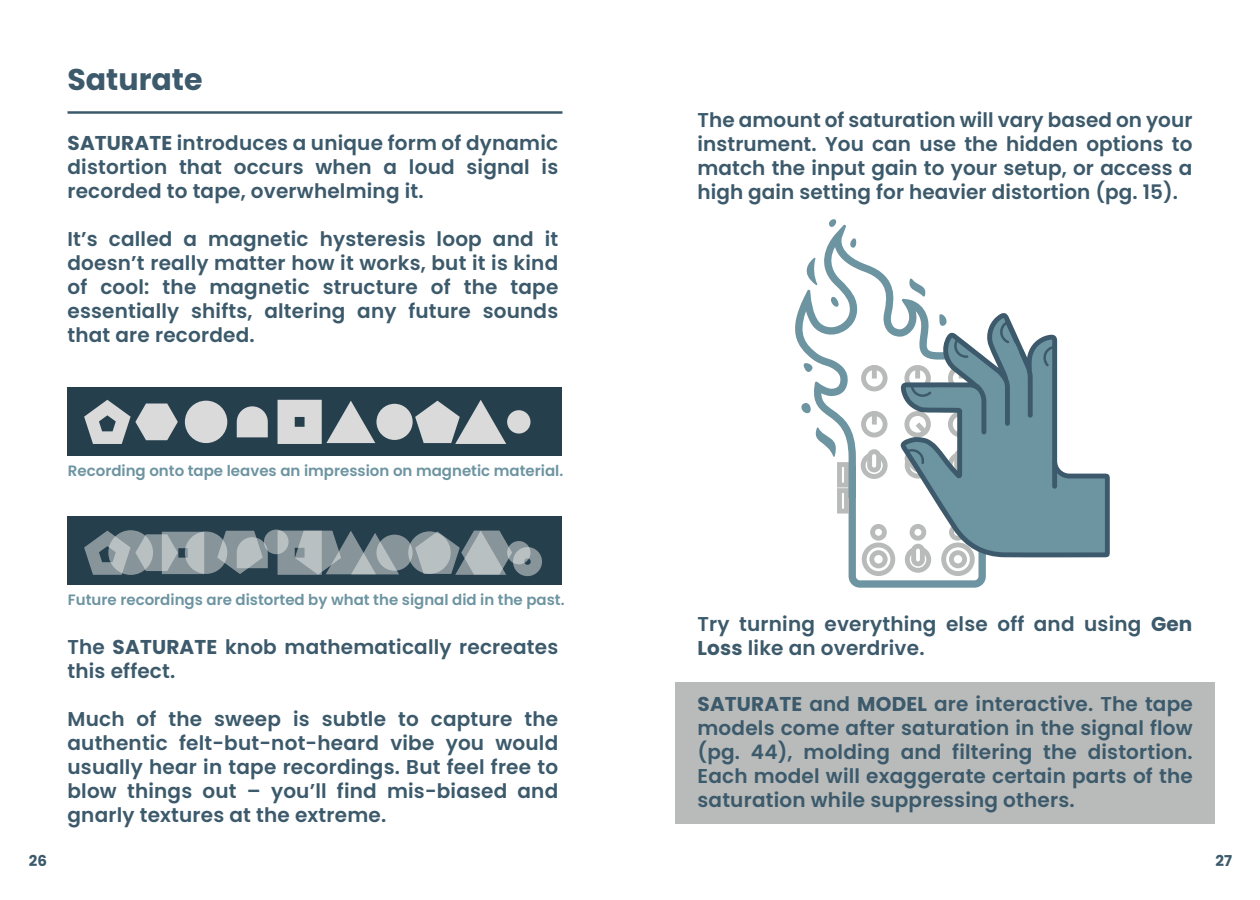
<style>
.page{position:relative;width:1260px;height:900px;background:#fff}
.page>*{position:absolute;margin:0;border:0;box-sizing:border-box;transform-origin:0 0}
.t1{font:700 30px "Poppins";color:#3c5a6b}
.t2{font:600 20px/24px "Poppins";letter-spacing:.01em;color:#3c5a6b;text-align:justify}
.t3{font:600 15px "Poppins";color:#6d94a1}
.t4{font:700 15px "Poppins";color:#3c5a6b}
.s1{font-weight:700}
</style>
<div class="page">
<div style="left:675px;top:682px;width:540px;height:141px;background:#b8bbba"></div>
<hr style="left:68px;top:111px;width:494px;height:3px;background:#3c5a6b">
<div style="left:68px;top:388px;width:494px;height:68px;background:#263f4d"></div>
<div style="left:507px;top:410px;width:23px;height:24px;background:#d9dad9;border-radius:50%"></div>
<svg style="left:278px;top:400px;width:97px;height:44px"></svg>
<svg style="left:84px;top:400px;width:94px;height:44px"></svg>
<svg style="left:237px;top:406px;width:31px;height:31px"></svg>
<div style="left:376px;top:404px;width:37px;height:36px;background:#d9dad9;border-radius:50%"></div>
<svg style="left:415px;top:400px;width:91px;height:44px"></svg>
<div style="left:185px;top:401px;width:42px;height:42px;background:#d9dad9;border-radius:50%"></div>
<div style="left:68px;top:517px;width:494px;height:68px;background:#263f4d"></div>
<div style="left:376px;top:535px;width:37px;height:36px;background:#87959b;border-radius:50%"></div>
<div style="left:185px;top:532px;width:42px;height:42px;background:#87959b;border-radius:50%"></div>
<div style="left:264px;top:530px;width:25px;height:24px;background:linear-gradient(to bottom,#88969c,#85949a);border-radius:50%"></div>
<svg style="left:84px;top:531px;width:120px;height:44px;background:#89969c"></svg>
<svg style="left:278px;top:531px;width:121px;height:44px"></svg>
<svg style="left:417px;top:531px;width:125px;height:45px"></svg>
<svg style="left:217px;top:531px;width:51px;height:43px"></svg>
<svg style="left:408px;top:531px;width:43px;height:43px"></svg>
<svg style="left:1033px;top:334px;width:77px;height:223px;fill:#6d94a1"></svg>
<div style="left:1052px;top:460px;width:5px;height:29px;background:#3c5a6b;border-radius:2px"></div>
<svg style="left:1043px;top:346px;width:13px;height:24px"></svg>
<svg style="left:795px;top:219px;width:238px;height:369px"></svg>
<h1 class="t1" style="left:68px;top:62px;width:137px">Saturate</h1>
<p class="t2" style="left:68px;top:131px;width:492px"><span class="s1">SATURATE</span> introduces a unique form of dynamic distortion that occurs when a loud signal is recorded to tape, overwhelming it.</p>
<p class="t2" style="left:68px;top:227px;width:492px">It’s called a magnetic hysteresis loop and it doesn’t really matter how it works, but it is kind of cool: the magnetic structure of the tape essentially shifts, altering any future sounds that are recorded.</p>
<p class="t3" style="left:68px;top:462px;width:497px">Recording onto tape leaves an impression on magnetic material.</p>
<p class="t3" style="left:68px;top:591px;width:498px">Future recordings are distorted by what the signal did in the past.</p>
<p class="t2" style="left:68px;top:635px;width:492px">The <span class="s1">SATURATE</span> knob mathematically recreates this effect.</p>
<p class="t2" style="left:68px;top:707px;width:492px">Much of the sweep is subtle to capture the authentic felt-but-not-heard vibe you would usually hear in tape recordings. But feel free to blow things out – you’ll find mis-biased and gnarly textures at the extreme.</p>
<p class="t2" style="left:698px;top:108px;width:497px">The amount of saturation will vary based on your instrument. You can use the hidden options to match the input gain to your setup, or access a high gain setting for heavier distortion (pg. 15).</p>
<p class="t2" style="left:698px;top:612px;width:496px">Try turning everything else off and using <span class="s1">Gen<br>Loss</span> like an overdrive.</p>
<p class="t2" style="left:698px;top:692px;width:497px"><span class="s1">SATURATE</span> and <span class="s1">MODEL</span> are interactive. The tape models come after saturation in the signal flow (pg. 44), molding and filtering the distortion.<br>Each model will exaggerate certain parts of the saturation while suppressing others.</p>
<p class="t4" style="left:29px;top:852px;width:20px">26</p>
<p class="t4" style="left:1215px;top:852px;width:18px">27</p>
</div>
